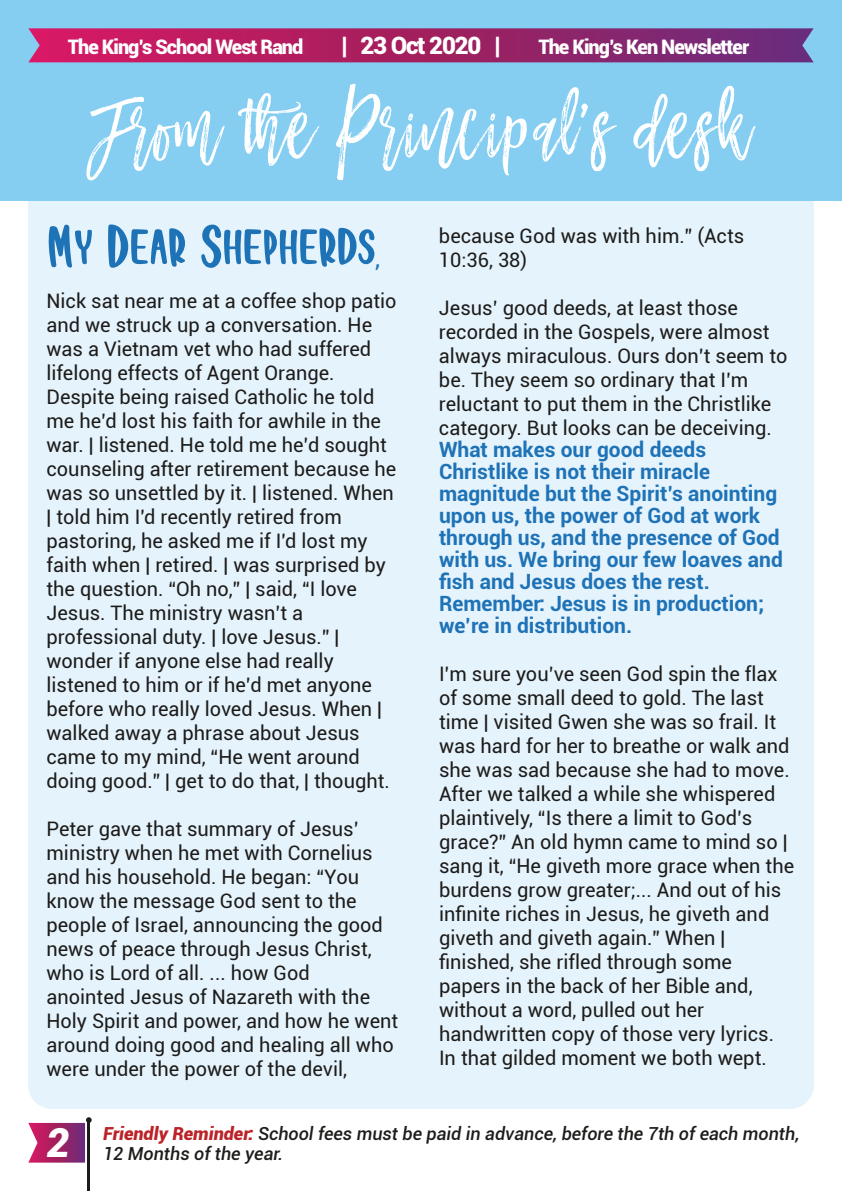
<style>
.page{position:relative;width:842px;height:1191px;background:#fff}
.page>*{position:absolute;margin:0;border:0;box-sizing:border-box;transform-origin:0 0}
.t1{font:98.8px "Mustache Brush Script";color:#fff}
.t2{font:61.2px "Orange Juice";color:#1e72b6;scale:1.04 1}
.t3{font:italic 900 40px "Roboto";color:#fff}
.t4{font:24.4px "Roboto";color:#1e72b6;scale:1.04 1}
.t5{font:900 24px "Roboto";letter-spacing:-.05em;color:#fff}
.t6{font:700 21px/22px "Roboto";color:#1e72b6}
.t7{font:20px/24px "Roboto";color:#1d1c1a}
.t8{font:900 20px "Roboto";letter-spacing:-.05em;color:#fff}
.t9{font:italic 500 18px "Roboto";color:#1d1e1b}
.s1{font-weight:900;color:#bb2328}
</style>
<div class="page">
<div style="left:28px;top:182px;width:786px;height:927px;background:#e5f3fc;border-radius:24px"></div>
<div style="left:0;top:0;width:842px;height:201px;background:#85cef2"></div>
<svg style="left:28px;top:28px;width:786px;height:34px;background:#a0256a"></svg>
<hr style="left:87px;top:1120px;width:3px;height:71px;background:#1d1c1a">
<svg style="left:28px;top:1117px;width:64px;height:45px"></svg>
<p class="t8" style="left:68px;top:32px;width:237px">The King’s School West Rand</p>
<p class="t5" style="left:341px;top:28px;width:161px">| 23 Oct 2020 |</p>
<p class="t8" style="left:538px;top:32px;width:212px">The King’s Ken Newsletter</p>
<h1 class="t1" style="left:89px;top:78px;width:664px">From the Principal’s desk</h1>
<h2 class="t2" style="left:46px;top:210px;width:317px">My Dear Shepherds</h2>
<p class="t4" style="left:375px;top:241px;width:6px">,</p>
<p class="t7" style="left:46px;top:288px;width:352px">Nick sat near me at a coffee shop patio and we struck up a conversation. He was a Vietnam vet who had suffered lifelong effects of Agent Orange.<br>Despite being raised Catholic he told me he’d lost his faith for awhile in the war. | listened. He told me he’d sought counseling after retirement because he was so unsettled by it. | listened. When | told him I'd recently retired from pastoring, he asked me if I'd lost my faith when | retired. | was surprised by the question. “Oh no,” | said, “I love Jesus. The ministry wasn’t a professional duty. | love Jesus.” | wonder if anyone else had really listened to him or if he’d met anyone before who really loved Jesus. When | walked away a phrase about Jesus came to my mind, “He went around doing good.” | get to do that, | thought.</p>
<p class="t7" style="left:46px;top:816px;width:353px">Peter gave that summary of Jesus’ ministry when he met with Cornelius and his household. He began: “You know the message God sent to the people of Israel, announcing the good news of peace through Jesus Christ, who is Lord of all. ... how God<br>anointed Jesus of Nazareth with the Holy Spirit and power, and how he went around doing good and healing all who were under the power of the devil,</p>
<p class="t7" style="left:439px;top:223px;width:307px">because God was with him.” (Acts<br>10:36, 38)</p>
<p class="t7" style="left:439px;top:295px;width:350px">Jesus’ good deeds, at least those recorded in the Gospels, were almost always miraculous. Ours don’t seem to be. They seem so ordinary that I’m reluctant to put them in the Christlike category. But looks can be deceiving.</p>
<p class="t6" style="left:439px;top:437px;width:345px">What makes our good deeds<br>Christlike is not their miracle magnitude but the Spirit’s anointing upon us, the power of God at work through us, and the presence of God with us. We bring our few loaves and fish and Jesus does the rest.<br>Remember: Jesus is in production; we’re in distribution.</p>
<p class="t7" style="left:439px;top:661px;width:357px">I’m sure you’ve seen God spin the flax of some small deed to gold. The last time | visited Gwen she was so frail. It was hard for her to breathe or walk and she was sad because she had to move.<br>After we talked a while she whispered plaintively, “Is there a limit to God’s grace?” An old hymn came to mind so | sang it, “He giveth more grace when the burdens grow greater;... And out of his infinite riches in Jesus, he giveth and giveth and giveth again.” When | finished, she rifled through some papers in the back of her Bible and, without a word, pulled out her handwritten copy of those very lyrics.<br>In that gilded moment we both wept.</p>
<h3 class="t3" style="left:46px;top:1114px;width:25px">2</h3>
<p class="t9" style="left:103px;top:1120px;width:698px"><span class="s1">Friendly Reminder:</span> School fees must be paid in advance, before the 7th of each month,</p>
<p class="t9" style="left:103px;top:1140px;width:182px">12 Months of the year.</p>
</div>
